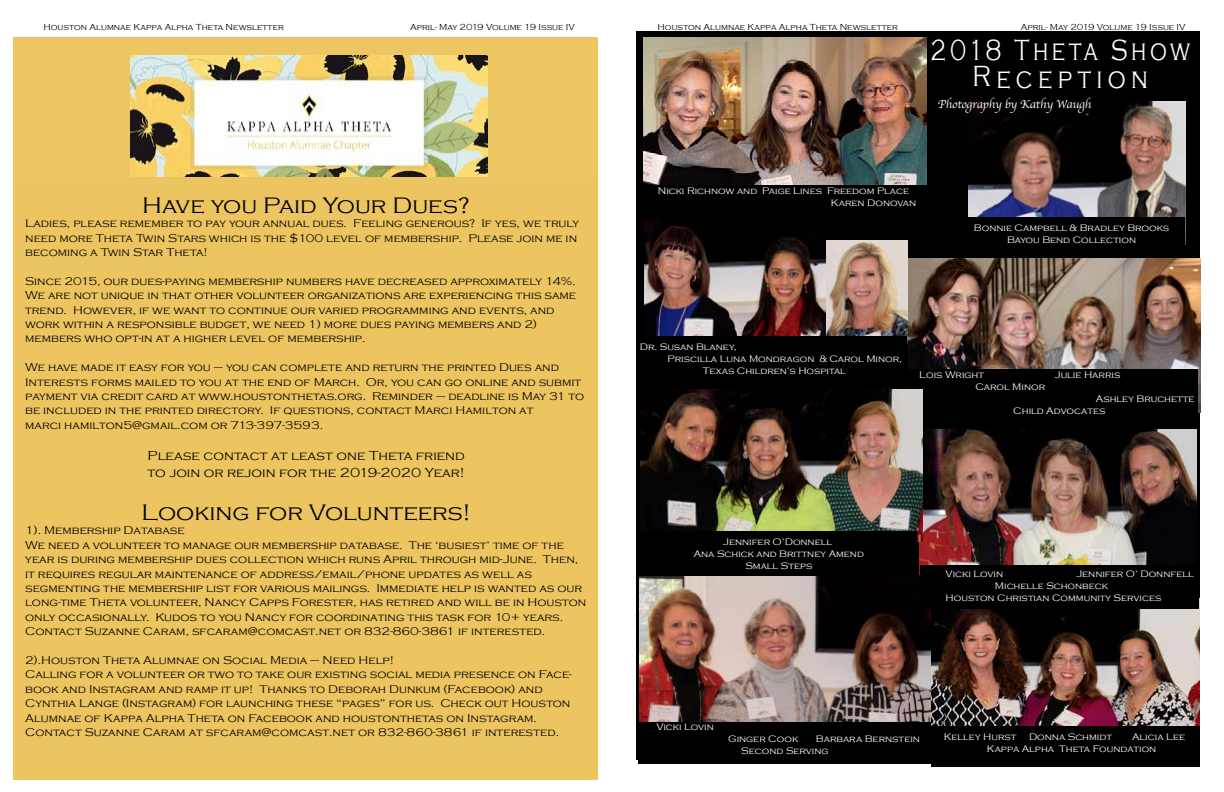
<style>
.page{position:relative;width:1224px;height:792px;background:#fff}
.page>*{position:absolute;margin:0;border:0;box-sizing:border-box;transform-origin:0 0}
.t1{font:300 30px/27.8px "Copperplate Gothic";letter-spacing:.17em;color:#fff;text-align:center;scale:.75 1}
.t2{font:300 23px "Copperplate Gothic";color:#000;scale:1.05 1}
.t3{font:300 13.4px/16.8px "Copperplate Gothic";color:#000;scale:1.05 1}
.t4{font:12px "Apple Chancery";letter-spacing:-.01em;color:#fff}
.t5{font:300 11.5px/14.4px "Copperplate Gothic";color:#000;scale:1.05 1}
.t6{font:300 9.8px/12px "Copperplate Gothic";color:#fff}
.t7{font:300 9.6px/12px "Copperplate Gothic";color:#fff;scale:1.05 1}
.t8{font:300 9px "Copperplate Gothic";color:#000}
</style>
<div class="page">
<div style="left:14px;top:38px;width:584px;height:742px;background:#edc560"></div>
<img style="left:130px;top:56px;width:358px;height:121px">
<div style="left:636px;top:31px;width:564px;height:729px;background:#000"></div>
<img style="left:968px;top:102px;width:217px;height:115px">
<img style="left:643px;top:37px;width:283px;height:148px">
<img style="left:908px;top:259px;width:292px;height:153px">
<div style="left:907px;top:369px;width:291px;height:51px;background:#000"></div>
<img style="left:919px;top:429px;width:278px;height:146px">
<img style="left:644px;top:219px;width:182px;height:117px">
<img style="left:826px;top:241px;width:81px;height:95px">
<img style="left:640px;top:576px;width:291px;height:146px">
<img style="left:931px;top:599px;width:269px;height:127px">
<img style="left:641px;top:390px;width:282px;height:152px">
<div style="left:920px;top:565px;width:279px;height:43px;background:#000"></div>
<div style="left:639px;top:722px;width:292px;height:42px;background:#000"></div>
<div style="left:931px;top:726px;width:269px;height:41px;background:#000"></div>
<div style="left:638px;top:531px;width:279px;height:45px;background:#000"></div>
<p class="t8" style="left:44px;top:23px;width:242px">Houston Alumnae Kappa Alpha Theta Newsletter</p>
<p class="t8" style="left:410px;top:23px;width:166px">April- May 2019 Volume 19 Issue IV</p>
<p class="t8" style="left:658px;top:23px;width:242px">Houston Alumnae Kappa Alpha Theta Newsletter</p>
<p class="t8" style="left:1021px;top:23px;width:166px">April- May 2019 Volume 19 Issue IV</p>
<h1 class="t1" style="left:930px;top:37px;width:348px">2018 Theta Show<br>Reception</h1>
<h2 class="t2" style="left:142px;top:193px;width:314px">Have you Paid Your Dues?</h2>
<p class="t5" style="left:25px;top:216px;width:529px">Ladies, please remember to pay your annual dues. Feeling generous? If yes, we truly need more Theta Twin Stars which is the $100 level of membership. Please join me in becoming a Twin Star Theta!</p>
<p class="t5" style="left:25px;top:274px;width:526px">Since 2015, our dues-paying membership numbers have decreased approximately 14%.<br>We are not unique in that other volunteer organizations are experiencing this same trend. However, if we want to continue our varied programming and events, and work within a responsible budget, we need 1) more dues paying members and 2) members who opt-in at a higher level of membership.</p>
<p class="t5" style="left:25px;top:360px;width:534px">We have made it easy for you – you can complete and return the printed Dues and Interests forms mailed to you at the end of March. Or, you can go online and submit payment via credit card at www.houstonthetas.org. Reminder – deadline is May 31 to be included in the printed directory. If questions, contact Marci Hamilton at<br>marci hamilton5@gmail.com or 713-397-3593.</p>
<p class="t3" style="left:148px;top:447px;width:304px">Please contact at least one Theta friend to join or rejoin for the 2019-2020 Year!</p>
<h2 class="t2" style="left:142px;top:500px;width:315px">Looking for Volunteers!</h2>
<p class="t5" style="left:25px;top:524px;width:536px">1). Membership Database<br>We need a volunteer to manage our membership database. The ‘busiest’ time of the year is during membership dues collection which runs April through mid-June. Then, it requires regular maintenance of address/email/phone updates as well as segmenting the membership list for various mailings. Immediate help is wanted as our long-time Theta volunteer, Nancy Capps Forester, has retired and will be in Houston only occasionally. Kudos to you Nancy for coordinating this task for 10+ years.<br>Contact Suzanne Caram, sfcaram@comcast.net or 832-860-3861 if interested.</p>
<p class="t5" style="left:25px;top:653px;width:522px">2).Houston Theta Alumnae on Social Media – Need Help!<br>Calling for a volunteer or two to take our existing social media presence on Face&shy;book and Instagram and ramp it up! Thanks to Deborah Dunkum (Facebook) and Cynthia Lange (Instagram) for launching these “pages” for us. Check out Houston Alumnae of Kappa Alpha Theta on Facebook and houstonthetas on Instagram.<br>Contact Suzanne Caram at sfcaram@comcast.net or 832-860-3861 if interested.</p>
<p class="t4" style="left:938px;top:94px;width:155px">Photography by Kathy Waugh</p>
<p class="t7" style="left:831px;top:185px;width:83px;text-indent:-173px">Nicki Richnow and Paige Lines Freedom Place<br>Karen Donovan</p>
<p class="t7" style="left:974px;top:222px;width:187px;text-align:center">Bonnie Campbell &amp; Bradley Brooks<br>Bayou Bend Collection</p>
<p class="t7" style="left:640px;top:341px;width:94px">Dr. Susan Blaney,</p>
<p class="t7" style="left:668px;top:353px;width:225px">Priscilla Luna Mondragon &amp; Carol Minor,</p>
<p class="t7" style="left:703px;top:365px;width:138px">Texas Children’s Hospital</p>
<p class="t6" style="left:919px;top:369px;width:66px">Lois Wright</p>
<p class="t6" style="left:1055px;top:369px;width:67px">Julie Harris</p>
<p class="t6" style="left:975px;top:381px;width:71px">Carol Minor</p>
<p class="t6" style="left:1013px;top:393px;width:183px;text-indent:83px">Ashley Bruchette<br>Child Advocates</p>
<p class="t7" style="left:694px;top:536px;width:164px;text-align:center">Jennifer O’Donnell<br>Ana Schick and Brittney Amend<br>Small Steps</p>
<p class="t7" style="left:656px;top:721px;width:56px">Vicki Lovin</p>
<p class="t7" style="left:946px;top:568px;width:56px">Vicki Lovin</p>
<p class="t7" style="left:1076px;top:568px;width:113px">Jennifer O’ Donnfell</p>
<p class="t7" style="left:995px;top:580px;width:109px">Michelle Schonbeck</p>
<p class="t7" style="left:946px;top:592px;width:207px">Houston Christian Community Services</p>
<p class="t7" style="left:741px;top:733px;width:172px;text-indent:75px">Barbara Bernstein<br>Second Serving</p>
<p class="t7" style="left:944px;top:731px;width:71px">Kelley Hurst</p>
<p class="t7" style="left:1029px;top:731px;width:80px">Donna Schmidt</p>
<p class="t7" style="left:987px;top:731px;width:190px;text-indent:145px">Alicia Lee<br>Kappa Alpha Theta Foundation</p>
<p class="t7" style="left:728px;top:733px;width:68px">Ginger Cook</p>
</div>
